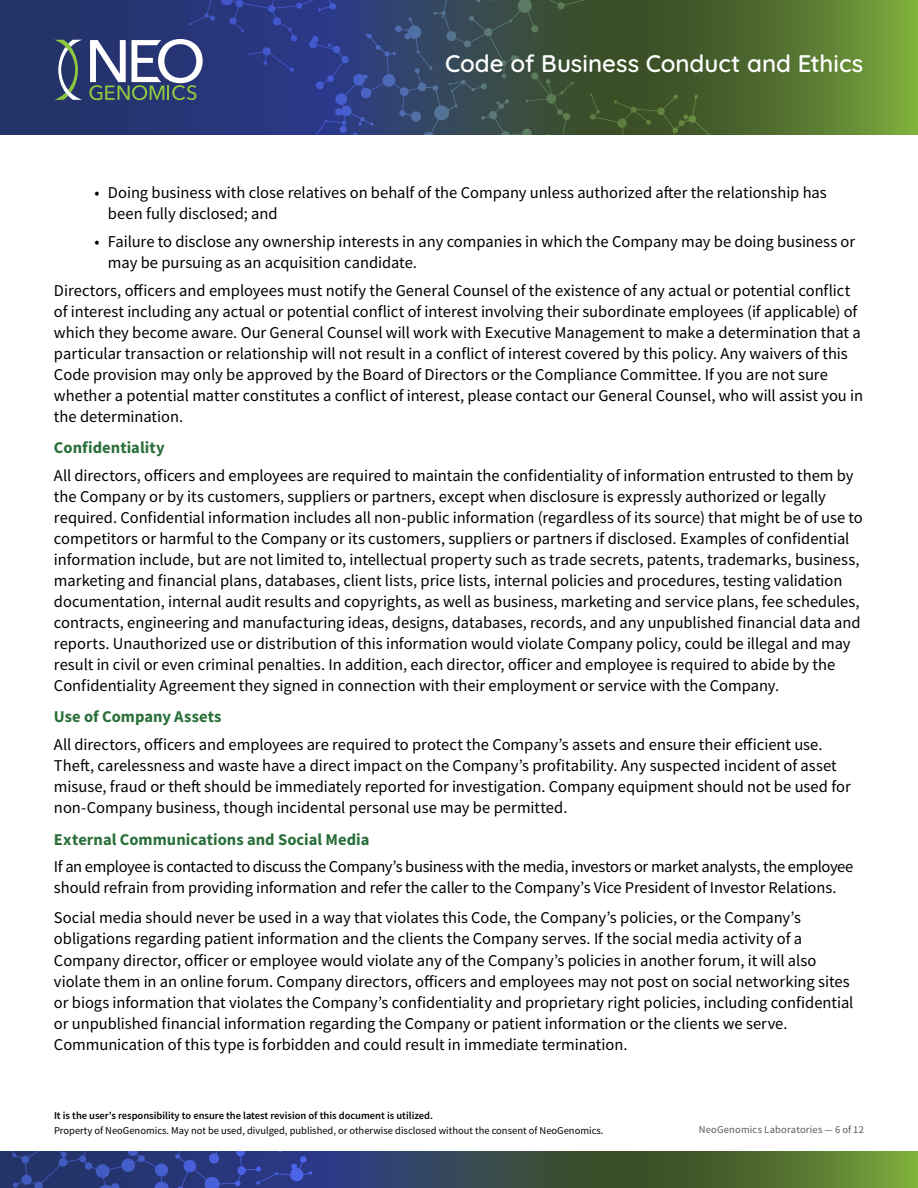
<style>
.page{position:relative;width:918px;height:1188px;background:#fff}
.page>*{position:absolute;margin:0;border:0;box-sizing:border-box;transform-origin:0 0}
.t1{font:600 24px "Quicksand";color:#fff}
.t2{font:16.5px/21px "Source Sans Pro";letter-spacing:-.005em;color:#000}
.t3{font:700 16.5px "Source Sans Pro";letter-spacing:.005em;color:#2a6f39}
.t4{font:10.5px "Source Sans Pro";color:#000}
.t5{font:600 10.5px "Source Sans Pro";color:#000}
.t6{font:10.5px "Source Sans Pro";letter-spacing:.02em;color:#58595b}
</style>
<div class="page">
<svg style="left:312px;top:1151px;width:606px;height:37px;background:#445c43"></svg>
<svg style="left:0;top:1151px;width:312px;height:37px;background:#2b3b84"></svg>
<svg style="left:0;top:0;width:918px;height:134px;background:#4e6c43"></svg>
<svg style="left:54px;top:40px;width:28px;height:60px;background:#516478"></svg>
<svg style="left:89px;top:0;width:629px;height:134px;background:#384a61"></svg>
<h1 class="t1" style="left:445px;top:44px;width:420px">Code of Business Conduct and Ethics</h1>
<p class="t2" style="left:108px;top:182px;width:720px;text-indent:-13px">• Doing business with close relatives on behalf of the Company unless authorized after the relationship has been fully disclosed; and</p>
<p class="t2" style="left:108px;top:231px;width:749px;text-indent:-13px">• Failure to disclose any ownership interests in any companies in which the Company may be doing business or may be pursuing as an acquisition candidate.</p>
<p class="t2" style="left:54px;top:280px;width:811px">Directors, officers and employees must notify the General Counsel of the existence of any actual or potential conflict of interest including any actual or potential conflict of interest involving their subordinate employees (if applicable) of which they become aware. Our General Counsel will work with Executive Management to make a determination that a particular transaction or relationship will not result in a conflict of interest covered by this policy. Any waivers of this Code provision may only be approved by the Board of Directors or the Compliance Committee. If you are not sure whether a potential matter constitutes a conflict of interest, please contact our General Counsel, who will assist you in the determination.</p>
<p class="t3" style="left:54px;top:437px;width:112px">Confidentiality</p>
<p class="t2" style="left:54px;top:465px;width:810px">All directors, officers and employees are required to maintain the confidentiality of information entrusted to them by the Company or by its customers, suppliers or partners, except when disclosure is expressly authorized or legally required. Confidential information includes all non-public information (regardless of its source) that might be of use to competitors or harmful to the Company or its customers, suppliers or partners if disclosed. Examples of confidential information include, but are not limited to, intellectual property such as trade secrets, patents, trademarks, business, marketing and financial plans, databases, client lists, price lists, internal policies and procedures, testing validation documentation, internal audit results and copyrights, as well as business, marketing and service plans, fee schedules, contracts, engineering and manufacturing ideas, designs, databases, records, and any unpublished financial data and reports. Unauthorized use or distribution of this information would violate Company policy, could be illegal and may result in civil or even criminal penalties. In addition, each director, officer and employee is required to abide by the Confidentiality Agreement they signed in connection with their employment or service with the Company.</p>
<p class="t3" style="left:54px;top:706px;width:169px">Use of Company Assets</p>
<p class="t2" style="left:54px;top:734px;width:798px">All directors, officers and employees are required to protect the Company’s assets and ensure their efficient use.<br>Theft, carelessness and waste have a direct impact on the Company’s profitability. Any suspected incident of asset misuse, fraud or theft should be immediately reported for investigation. Company equipment should not be used for non-Company business, though incidental personal use may be permitted.</p>
<p class="t3" style="left:54px;top:828px;width:317px">External Communications and Social Media</p>
<p class="t2" style="left:54px;top:856px;width:801px">If an employee is contacted to discuss the Company’s business with the media, investors or market analysts, the employee should refrain from providing information and refer the caller to the Company’s Vice President of Investor Relations.</p>
<p class="t2" style="left:54px;top:907px;width:801px">Social media should never be used in a way that violates this Code, the Company’s policies, or the Company’s obligations regarding patient information and the clients the Company serves. If the social media activity of a Company director, officer or employee would violate any of the Company’s policies in another forum, it will also violate them in an online forum. Company directors, officers and employees may not post on social networking sites or biogs information that violates the Company’s confidentiality and proprietary right policies, including confidential or unpublished financial information regarding the Company or patient information or the clients we serve.<br>Communication of this type is forbidden and could result in immediate termination.</p>
<p class="t5" style="left:54px;top:1109px;width:381px">It is the user’s responsibility to ensure the latest revision of this document is utilized.</p>
<p class="t4" style="left:54px;top:1124px;width:551px">Property of NeoGenomics. May not be used, divulged, published, or otherwise disclosed without the consent of NeoGenomics.</p>
<p class="t6" style="left:699px;top:1122px;width:167px">NeoGenomics Laboratories — 6 of 12</p>
</div>
